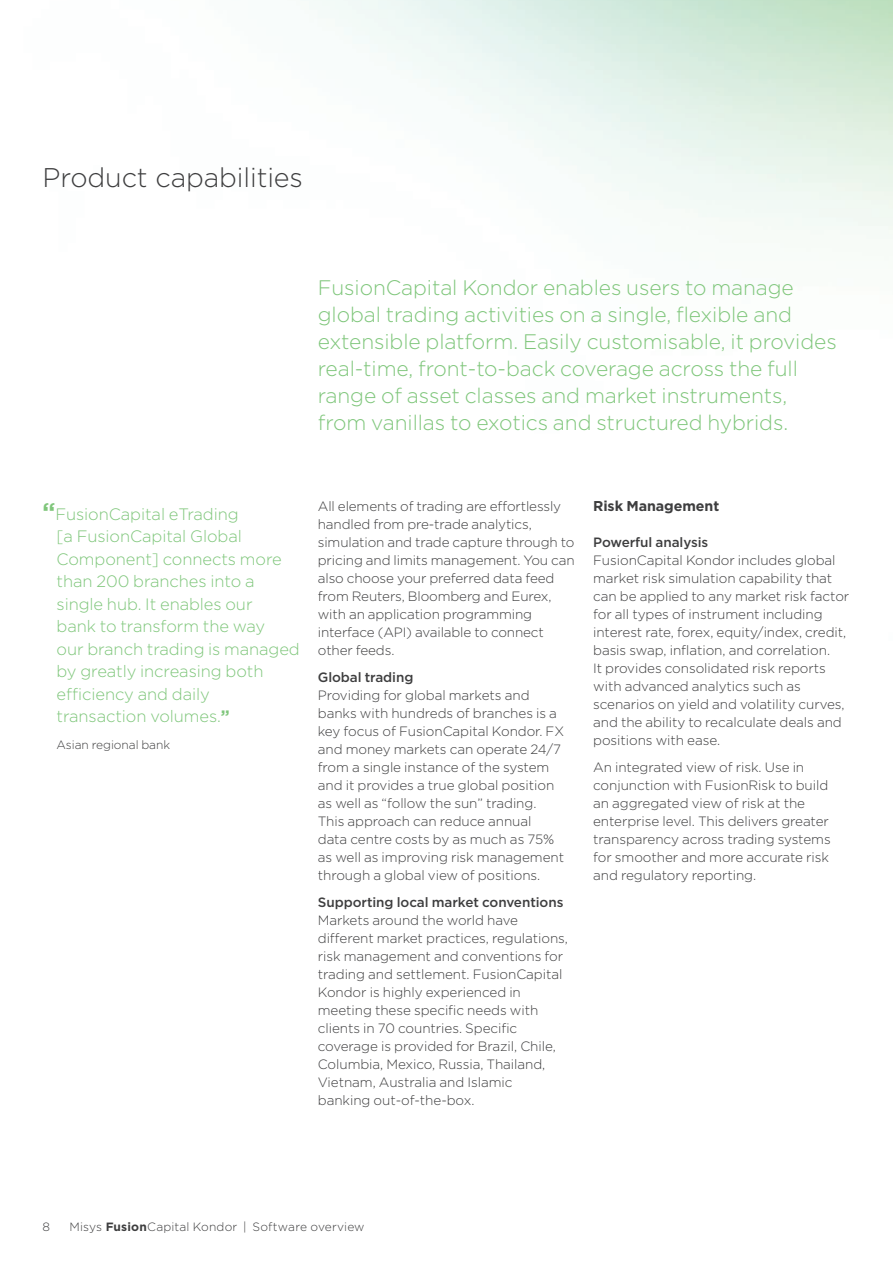
<style>
.page{position:relative;width:893px;height:1263px;background:#fff}
.page>*{position:absolute;margin:0;border:0;box-sizing:border-box;transform-origin:0 0}
.t1{font:300 27px "Gotham";letter-spacing:-.005em;color:#3e3e3f}
.t2{font:300 21px/27px "Gotham";letter-spacing:-.005em;color:#7fc67b}
.t3{font:300 16.5px/22.5px "Gotham";letter-spacing:-.005em;color:#7fc67b}
.t4{font:700 14.25px "Gotham";letter-spacing:-.005em;color:#3e3e3f}
.t5{font:300 13.5px/18px "Gotham";letter-spacing:-.005em;color:#3e3e3f}
.t6{font:500 13.5px "Gotham";letter-spacing:-.005em;color:#3e3e3f}
.t7{font:300 12px "Gotham";color:#3e3e3f}
.s1{font-weight:700;font-size:24px}
.s2{font-weight:700}
</style>
<div class="page">
<h1 class="t1" style="left:43px;top:160px;width:262px">Product capabilities</h1>
<p class="t2" style="left:318px;top:273px;width:520px">FusionCapital Kondor enables users to manage global trading activities on a single, flexible and extensible platform. Easily customisable, it provides real-time, front-to-back coverage across the full range of asset classes and market instruments, from vanillas to exotics and structured hybrids.</p>
<p class="t3" style="left:57px;top:502px;width:245px;text-indent:-14px"><span class="s1">“</span>FusionCapital eTrading<br>[a FusionCapital Global<br>Component] connects more than 200 branches into a single hub. It enables our<br>bank to transform the way<br>our branch trading is managed by greatly increasing both efficiency and daily transaction volumes.<span class="s2">”</span></p>
<p class="t7" style="left:57px;top:737px;width:115px">Asian regional bank</p>
<p class="t5" style="left:318px;top:496px;width:258px">All elements of trading are effortlessly handled from pre-trade analytics, simulation and trade capture through to pricing and limits management. You can also choose your preferred data feed from Reuters, Bloomberg and Eurex, with an application programming interface (API) available to connect other feeds.</p>
<p class="t6" style="left:318px;top:668px;width:97px">Global trading</p>
<p class="t5" style="left:318px;top:685px;width:248px">Providing for global markets and banks with hundreds of branches is a key focus of FusionCapital Kondor. FX and money markets can operate 24/7 from a single instance of the system and it provides a true global position as well as “follow the sun” trading.<br>This approach can reduce annual data centre costs by as much as 75% as well as improving risk management through a global view of positions.</p>
<p class="t6" style="left:318px;top:893px;width:247px">Supporting local market conventions</p>
<p class="t5" style="left:318px;top:910px;width:252px">Markets around the world have different market practices, regulations, risk management and conventions for trading and settlement. FusionCapital Kondor is highly experienced in meeting these specific needs with clients in 70 countries. Specific coverage is provided for Brazil, Chile, Columbia, Mexico, Russia, Thailand, Vietnam, Australia and Islamic banking out-of-the-box.</p>
<p class="t4" style="left:593px;top:496px;width:128px">Risk Management</p>
<p class="t6" style="left:593px;top:533px;width:117px">Powerful analysis</p>
<p class="t5" style="left:593px;top:550px;width:258px">FusionCapital Kondor includes global market risk simulation capability that can be applied to any market risk factor for all types of instrument including interest rate, forex, equity/index, credit, basis swap, inflation, and correlation.<br>It provides consolidated risk reports with advanced analytics such as scenarios on yield and volatility curves, and the ability to recalculate deals and positions with ease.</p>
<p class="t5" style="left:593px;top:757px;width:239px">An integrated view of risk. Use in conjunction with FusionRisk to build an aggregated view of risk at the enterprise level. This delivers greater transparency across trading systems for smoother and more accurate risk and regulatory reporting.</p>
<p class="t7" style="left:43px;top:1219px;width:9px">8</p>
<p class="t7" style="left:70px;top:1219px;width:297px">Misys <span class="s2">Fusion</span>Capital Kondor | Software overview</p>
</div>
